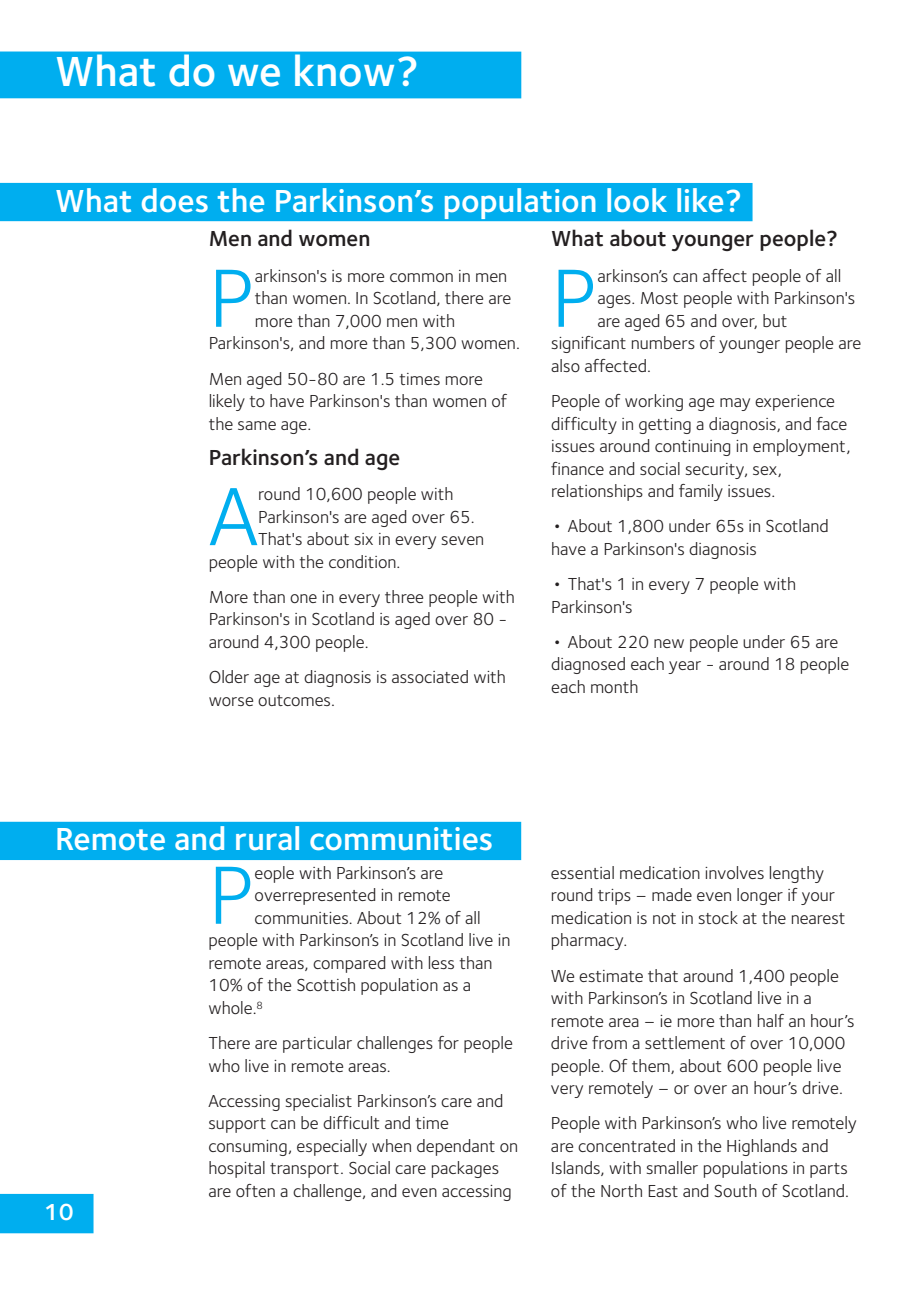
<style>
.page{position:relative;width:919px;height:1289px;background:#fff}
.page>*{position:absolute;margin:0;border:0;box-sizing:border-box;transform-origin:0 0}
.t1{font:85.5px "Foundry Sterling";color:#00aeef}
.t2{font:600 43.5px "Foundry Sterling";color:#fff}
.t3{font:600 33px "Foundry Sterling";color:#fff}
.t4{font:600 24px "Foundry Sterling";color:#fff}
.t5{font:600 22.5px "Foundry Sterling";color:#231f20}
.t6{font:18px/22.5px "Foundry Sterling";color:#231f20}
.s1{font-size:22.5px}
</style>
<div class="page">
<div style="left:0;top:183px;width:752px;height:38px;background:#00aeef"></div>
<div style="left:0;top:821px;width:521px;height:39px;background:#00aeef"></div>
<div style="left:0;top:51px;width:521px;height:47px;background:#00aeef"></div>
<div style="left:0;top:1193px;width:93px;height:40px;background:#00aeef"></div>
<h2 class="t2" style="left:55px;top:46px;width:365px">What do we know?</h2>
<h3 class="t3" style="left:55px;top:181px;width:688px">What does the Parkinson’s population look like?</h3>
<p class="t5" style="left:209px;top:226px;width:163px">Men and women</p>
<h1 class="t1" style="left:209px;top:249px;width:48px">P</h1>
<p class="t6" style="left:255px;top:264px;width:254px">arkinson's is more common in men</p>
<p class="t6" style="left:255px;top:287px;width:258px">than women. In Scotland, there are</p>
<p class="t6" style="left:255px;top:309px;width:202px">more than 7,000 men with</p>
<p class="t6" style="left:209px;top:332px;width:312px">Parkinson's, and more than 5,300 women.</p>
<p class="t6" style="left:209px;top:367px;width:300px">Men aged 50-80 are 1.5 times more likely to have Parkinson's than women of the same age.</p>
<p class="t5" style="left:209px;top:444px;width:193px">Parkinson’s and age</p>
<h1 class="t1" style="left:209px;top:467px;width:51px">A</h1>
<p class="t6" style="left:258px;top:482px;width:197px">round 10,600 people with</p>
<p class="t6" style="left:258px;top:505px;width:218px">Parkinson's are aged over 65.</p>
<p class="t6" style="left:258px;top:527px;width:227px">That's about six in every seven</p>
<p class="t6" style="left:209px;top:550px;width:193px">people with the condition.</p>
<p class="t6" style="left:209px;top:585px;width:308px">More than one in every three people with<br>Parkinson's in Scotland is aged over 80 - around 4,300 people.</p>
<p class="t6" style="left:209px;top:665px;width:299px">Older age at diagnosis is associated with worse outcomes.</p>
<p class="t5" style="left:551px;top:226px;width:288px">What about younger people?</p>
<h1 class="t1" style="left:551px;top:249px;width:48px">P</h1>
<p class="t6" style="left:597px;top:264px;width:245px">arkinson’s can affect people of all</p>
<p class="t6" style="left:597px;top:287px;width:259px">ages. Most people with Parkinson's</p>
<p class="t6" style="left:597px;top:309px;width:191px">are aged 65 and over, but</p>
<p class="t6" style="left:551px;top:332px;width:312px">significant numbers of younger people are</p>
<p class="t6" style="left:551px;top:354px;width:101px">also affected.</p>
<p class="t6" style="left:551px;top:389px;width:301px">People of working age may experience difficulty in getting a diagnosis, and face issues around continuing in employment, finance and social security, sex, relationships and family issues.</p>
<p class="t6" style="left:551px;top:515px;width:279px"><span class="s1">•</span> About 1,800 under 65s in Scotland have a Parkinson's diagnosis</p>
<p class="t6" style="left:551px;top:572px;width:246px"><span class="s1">•</span> That's 1 in every 7 people with<br>Parkinson's</p>
<p class="t6" style="left:551px;top:630px;width:299px"><span class="s1">•</span> About 220 new people under 65 are diagnosed each year - around 18 people each month</p>
<h3 class="t3" style="left:55px;top:819px;width:440px">Remote and rural communities</h3>
<h3 class="t4" style="left:44px;top:1197px;width:32px">10</h3>
<h1 class="t1" style="left:208px;top:845px;width:48px">P</h1>
<p class="t6" style="left:254px;top:861px;width:190px">eople with Parkinson’s are</p>
<p class="t6" style="left:254px;top:883px;width:198px">overrepresented in remote</p>
<p class="t6" style="left:254px;top:906px;width:228px">communities. About 12% of all</p>
<p class="t6" style="left:208px;top:928px;width:303px">people with Parkinson’s in Scotland live in</p>
<p class="t6" style="left:208px;top:951px;width:285px">remote areas, compared with less than</p>
<p class="t6" style="left:208px;top:973px;width:264px">10% of the Scottish population as a</p>
<p class="t6" style="left:208px;top:996px;width:56px">whole.<sup>8</sup></p>
<p class="t6" style="left:208px;top:1031px;width:306px">There are particular challenges for people who live in remote areas.</p>
<p class="t6" style="left:208px;top:1089px;width:311px">Accessing specialist Parkinson’s care and support can be difficult and time consuming, especially when dependant on hospital transport. Social care packages are often a challenge, and even accessing</p>
<p class="t6" style="left:551px;top:861px;width:296px">essential medication involves lengthy round trips – made even longer if your medication is not in stock at the nearest pharmacy.</p>
<p class="t6" style="left:551px;top:964px;width:305px">We estimate that around 1,400 people with Parkinson’s in Scotland live in a remote area – ie more than half an hour’s drive from a settlement of over 10,000 people. Of them, about 600 people live very remotely – or over an hour’s drive.</p>
<p class="t6" style="left:551px;top:1111px;width:307px">People with Parkinson’s who live remotely are concentrated in the Highlands and Islands, with smaller populations in parts of the North East and South of Scotland.</p>
</div>
